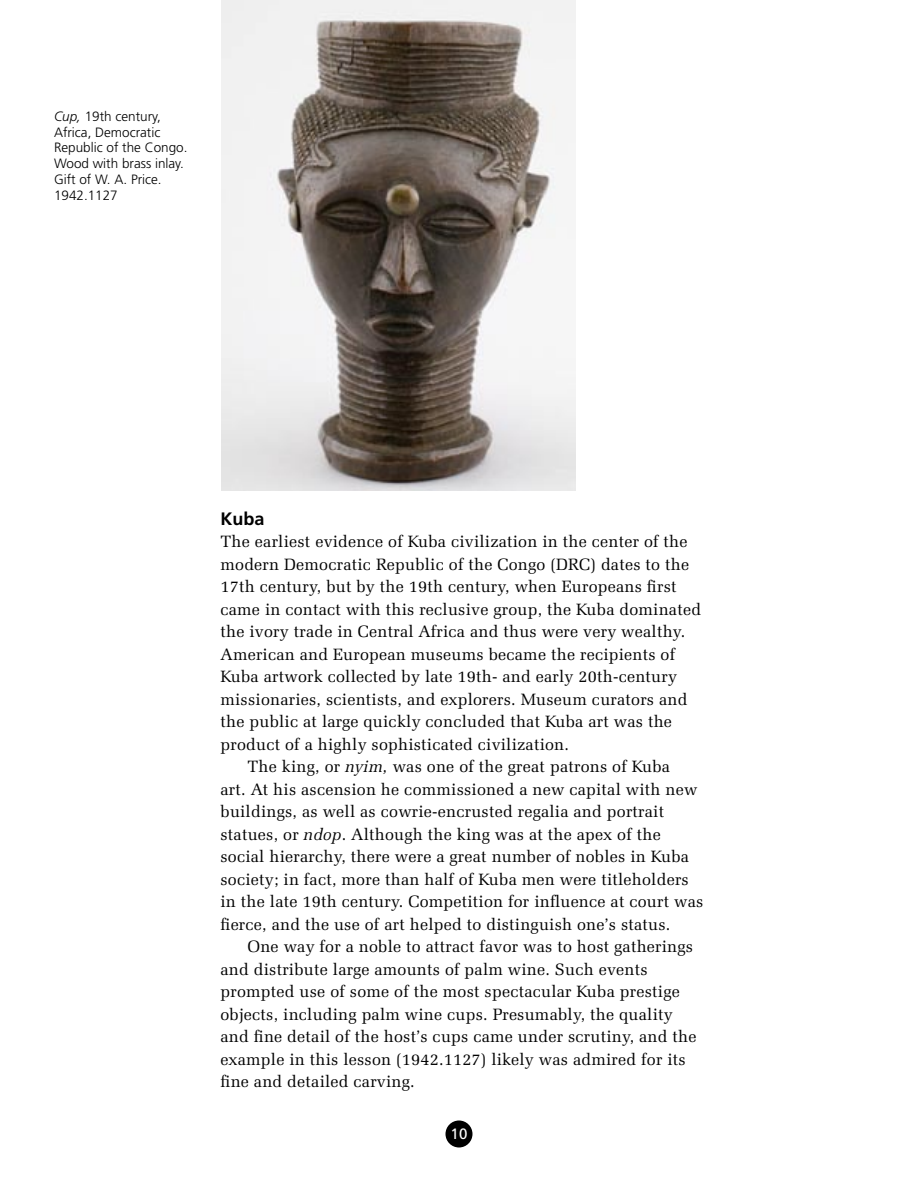
<style>
.page{position:relative;width:918px;height:1188px;background:#fff}
.page>*{position:absolute;margin:0;border:0;box-sizing:border-box;transform-origin:0 0}
.easy_read_headline_12_15{font:700 18px "Frutiger";color:#000}
.easy_read_text_11_15{font:16.5px/22.5px "Zapf Elliptical 711 BT";letter-spacing:.015em;color:#000}
.t1{font:15px "Frutiger";color:#fff}
.t2{font:300 13.5px/15.8px "Frutiger";color:#000}
.s1{font-style:italic}
</style>
<div class="page">
<div style="left:446px;top:1120px;width:26px;height:28px;background:#000;border-radius:50%"></div>
<img style="left:221px;top:0;width:355px;height:490px">
<p class="t2" style="left:54px;top:108px;width:135px"><span class="s1">Cup,</span> 19th century,<br>Africa, Democratic<br>Republic of the Congo.<br>Wood with brass inlay.<br>Gift of W. A. Price.<br>1942.1127</p>
<p class="easy_read_headline_12_15" style="left:220px;top:508px;width:46px">Kuba</p>
<p class="easy_read_text_11_15" style="left:220px;top:530px;width:482px">The earliest evidence of Kuba civilization in the center of the modern Democratic Republic of the Congo (DRC) dates to the 17th century, but by the 19th century, when Europeans first came in contact with this reclusive group, the Kuba dominated the ivory trade in Central Africa and thus were very wealthy.<br>American and European museums became the recipients of Kuba artwork collected by late 19th- and early 20th-century missionaries, scientists, and explorers. Museum curators and the public at large quickly concluded that Kuba art was the product of a highly sophisticated civilization.</p>
<p class="easy_read_text_11_15" style="left:220px;top:755px;width:484px;text-indent:27px">The king, or <span class="s1">nyim,</span> was one of the great patrons of Kuba<br>art. At his ascension he commissioned a new capital with new buildings, as well as cowrie-encrusted regalia and portrait statues, or <span class="s1">ndop</span>. Although the king was at the apex of the social hierarchy, there were a great number of nobles in Kuba society; in fact, more than half of Kuba men were titleholders in the late 19th century. Competition for influence at court was fierce, and the use of art helped to distinguish one’s status.</p>
<p class="easy_read_text_11_15" style="left:220px;top:935px;width:478px;text-indent:27px">One way for a noble to attract favor was to host gatherings and distribute large amounts of palm wine. Such events prompted use of some of the most spectacular Kuba prestige objects, including palm wine cups. Presumably, the quality and fine detail of the host’s cups came under scrutiny, and the example in this lesson (1942.1127) likely was admired for its fine and detailed carving.</p>
<p class="t1" style="left:451px;top:1125px;width:18px">10</p>
</div>
